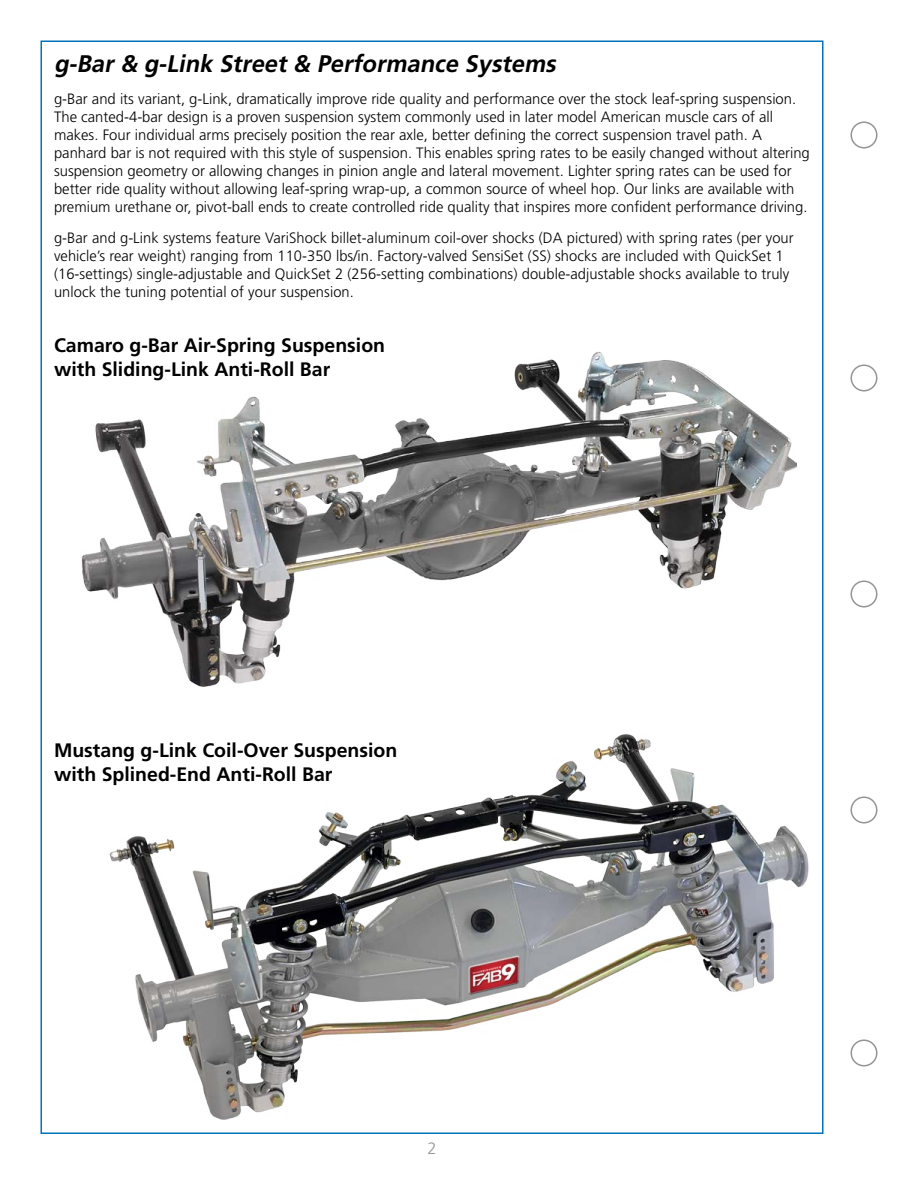
<style>
.page{position:relative;width:918px;height:1188px;background:#fff}
.page>*{position:absolute;margin:0;border:0;box-sizing:border-box;transform-origin:0 0}
.t1{font:italic 700 24px "Frutiger LT Std";color:#000}
.t2{font:700 19.5px/23.4px "Frutiger LT Std";color:#000}
.t3{font:300 16.5px "Frutiger LT Std";color:#939598}
.t4{font:300 15px/18px "Frutiger LT Std";color:#000}
</style>
<div class="page">
<div style="left:850px;top:1040px;width:28px;height:26px;border:2px solid #939598;border-radius:50%"></div>
<div style="left:850px;top:364px;width:28px;height:28px;border:2px solid #939598;border-radius:50%"></div>
<div style="left:850px;top:580px;width:28px;height:28px;border:2px solid #939598;border-radius:50%"></div>
<div style="left:850px;top:796px;width:28px;height:28px;border:2px solid #939598;border-radius:50%"></div>
<div style="left:850px;top:122px;width:28px;height:26px;border:2px solid #939598;border-radius:50%"></div>
<img style="left:109px;top:734px;width:700px;height:386px">
<img style="left:81px;top:351px;width:715px;height:336px">
<h1 class="t1" style="left:54px;top:50px;width:508px">g-Bar &amp; g-Link Street &amp; Performance Systems</h1>
<p class="t4" style="left:54px;top:90px;width:757px">g-Bar and its variant, g-Link, dramatically improve ride quality and performance over the stock leaf-spring suspension.<br>The canted-4-bar design is a proven suspension system commonly used in later model American muscle cars of all makes. Four individual arms precisely position the rear axle, better defining the correct suspension travel path. A panhard bar is not required with this style of suspension. This enables spring rates to be easily changed without altering suspension geometry or allowing changes in pinion angle and lateral movement. Lighter spring rates can be used for better ride quality without allowing leaf-spring wrap-up, a common source of wheel hop. Our links are available with premium urethane or, pivot-ball ends to create controlled ride quality that inspires more confident performance driving.</p>
<p class="t4" style="left:54px;top:229px;width:741px">g-Bar and g-Link systems feature VariShock billet-aluminum coil-over shocks (DA pictured) with spring rates (per your vehicle’s rear weight) ranging from 110-350 lbs/in. Factory-valved SensiSet (SS) shocks are included with QuickSet 1 (16-settings) single-adjustable and QuickSet 2 (256-setting combinations) double-adjustable shocks available to truly unlock the tuning potential of your suspension.</p>
<h2 class="t2" style="left:54px;top:334px;width:333px">Camaro g-Bar Air-Spring Suspension with Sliding-Link Anti-Roll Bar</h2>
<h2 class="t2" style="left:54px;top:739px;width:345px">Mustang g-Link Coil-Over Suspension with Splined-End Anti-Roll Bar</h2>
<p class="t3" style="left:427px;top:1139px;width:11px">2</p>
</div>
